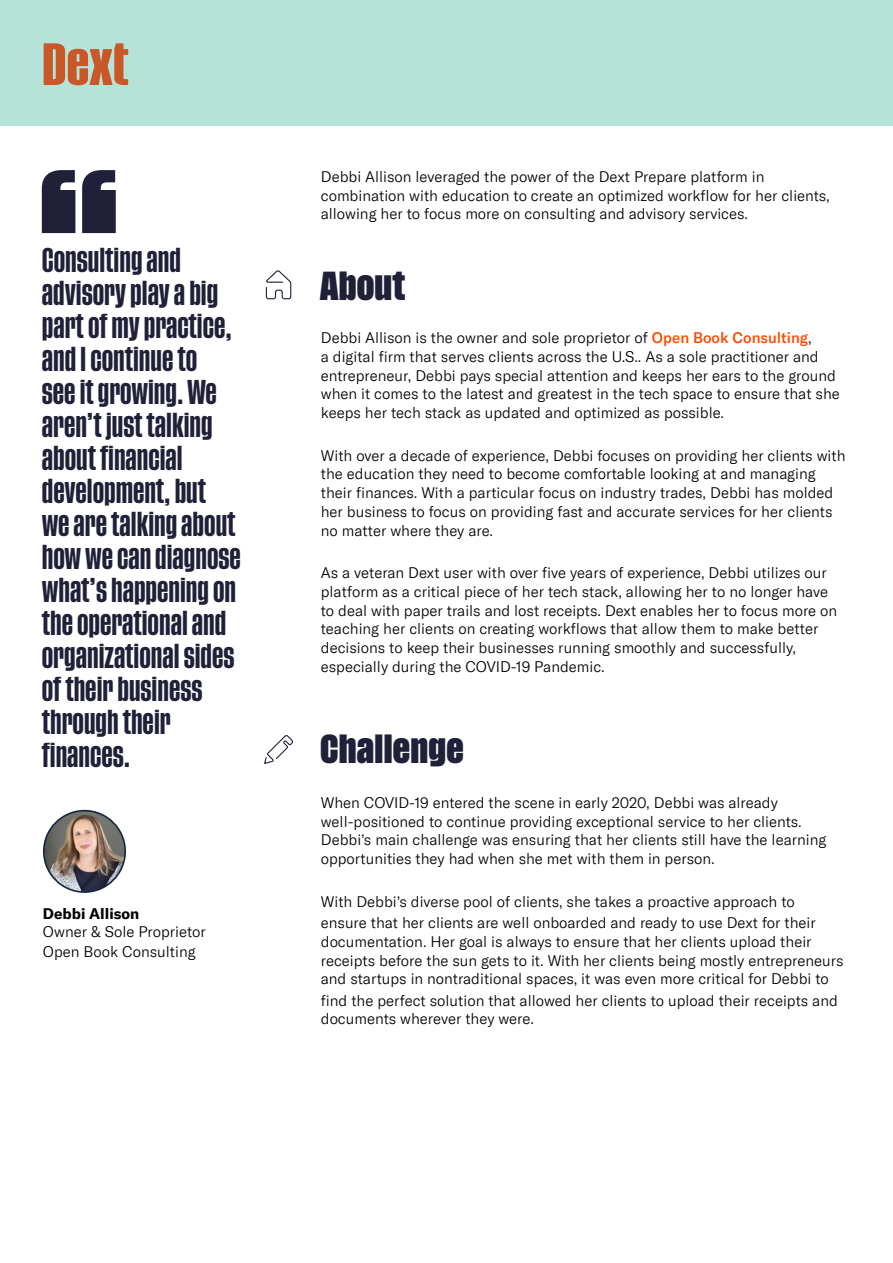
<style>
.page{position:relative;width:893px;height:1263px;background:#fff}
.page>*{position:absolute;margin:0;border:0;box-sizing:border-box;transform-origin:0 0}
.t1{font:700 30px "Tusker Grotesk 6700";letter-spacing:.01em;color:#202139}
.t2{font:600 25.5px/33px "Tusker Grotesk 4600";color:#202139}
.t3{font:300 15px/18.8px "GT America";color:#000}
.t4{font:700 15px "GT America";color:#000}
.s1{font-weight:500;color:#fc4c02}
</style>
<div class="page">
<div style="left:0;top:0;width:893px;height:125px;background:#b5e3d8"></div>
<svg style="left:44px;top:43px;width:84px;height:42px"></svg>
<svg style="left:265px;top:270px;width:27px;height:30px"></svg>
<svg style="left:42px;top:170px;width:74px;height:63px"></svg>
<svg style="left:264px;top:735px;width:29px;height:29px"></svg>
<img style="left:44px;top:811px;width:81px;height:81px;border-radius:41px">
<div style="left:43px;top:810px;width:83px;height:83px;border:2px solid #18263f;border-radius:50%"></div>
<p class="t2" style="left:42px;top:245px;width:201px">Consulting and advisory play a big part of my practice, and I continue to<br>see it growing. We aren’t just talking about financial development, but<br>we are talking about how we can diagnose what’s happening on the operational and organizational sides of their business through their finances.</p>
<p class="t4" style="left:43px;top:904px;width:98px">Debbi Allison</p>
<p class="t3" style="left:43px;top:921px;width:164px;line-height:20.5px">Owner &amp; Sole Proprietor<br>Open Book Consulting</p>
<p class="t3" style="left:321px;top:167px;width:510px">Debbi Allison leveraged the power of the Dext Prepare platform in combination with education to create an optimized workflow for her clients, allowing her to focus more on consulting and advisory services.</p>
<h1 class="t1" style="left:320px;top:268px;width:87px">About</h1>
<p class="t3" style="left:321px;top:328px;width:520px">Debbi Allison is the owner and sole proprietor of <span class="s1">Open Book Consulting</span>,<br>a digital firm that serves clients across the U.S.. As a sole practitioner and entrepreneur, Debbi pays special attention and keeps her ears to the ground when it comes to the latest and greatest in the tech space to ensure that she keeps her tech stack as updated and optimized as possible.</p>
<p class="t3" style="left:321px;top:446px;width:526px">With over a decade of experience, Debbi focuses on providing her clients with the education they need to become comfortable looking at and managing their finances. With a particular focus on industry trades, Debbi has molded her business to focus on providing fast and accurate services for her clients no matter where they are.</p>
<p class="t3" style="left:321px;top:563px;width:518px">As a veteran Dext user with over five years of experience, Debbi utilizes our platform as a critical piece of her tech stack, allowing her to no longer have to deal with paper trails and lost receipts. Dext enables her to focus more on teaching her clients on creating workflows that allow them to make better decisions to keep their businesses running smoothly and successfully, especially during the COVID-19 Pandemic.</p>
<h1 class="t1" style="left:320px;top:731px;width:145px">Challenge</h1>
<p class="t3" style="left:321px;top:793px;width:507px">When COVID-19 entered the scene in early 2020, Debbi was already well-positioned to continue providing exceptional service to her clients.<br>Debbi’s main challenge was ensuring that her clients still have the learning opportunities they had when she met with them in person.</p>
<p class="t3" style="left:321px;top:891px;width:496px;line-height:21.3px">With Debbi’s diverse pool of clients, she takes a proactive approach to ensure that her clients are well onboarded and ready to use Dext for their</p>
<p class="t3" style="left:321px;top:932px;width:524px">documentation. Her goal is always to ensure that her clients upload their receipts before the sun gets to it. With her clients being mostly entrepreneurs and startups in nontraditional spaces, it was even more critical for Debbi to</p>
<p class="t3" style="left:321px;top:991px;width:519px">find the perfect solution that allowed her clients to upload their receipts and documents wherever they were.</p>
</div>
